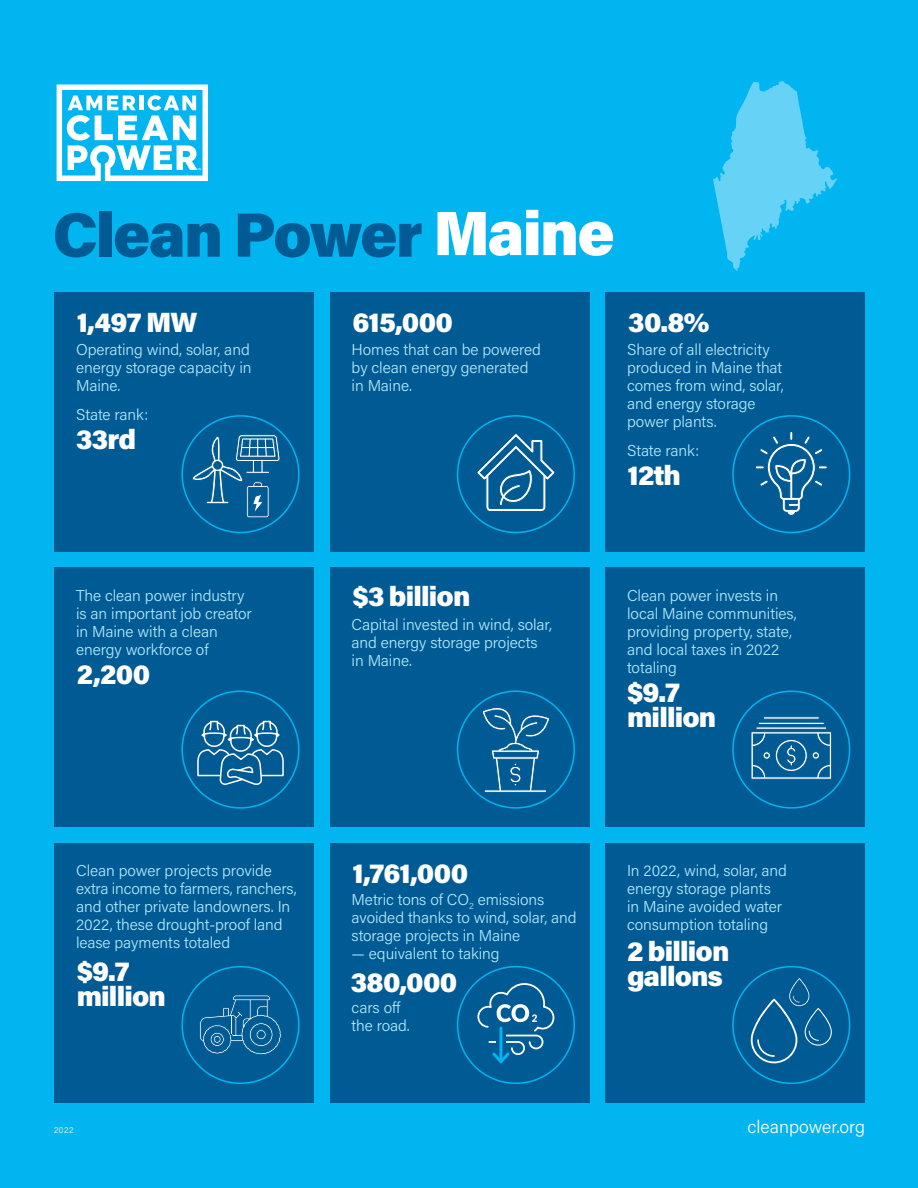
<style>
.page{position:relative;width:918px;height:1188px;background:#00b5f0}
.page>*{position:absolute;margin:0;border:0;box-sizing:border-box;transform-origin:0 0}
.t1{font:900 62.55px "Acumin Pro";letter-spacing:-.03em;color:#005b94}
.t2{font:900 27.9px/25.5px "Acumin Pro";letter-spacing:-.03em;color:#fff}
.t3{font:300 18px "Acumin Pro";color:#fff}
.t4{font:300 15.75px/18px "Acumin Pro";letter-spacing:-.005em;color:#b3e9fa}
.t5{font:300 8.25px "Acumin Pro";color:#fff}
.t6{font:700 2.4px "Myriad Pro";color:#fff}
.s1{color:#fff}
</style>
<div class="page">
<svg style="left:57px;top:84px;width:151px;height:97px"></svg>
<div style="left:55px;top:568px;width:259px;height:259px;background:#005b94"></div>
<div style="left:330px;top:568px;width:260px;height:259px;background:#005b94"></div>
<div style="left:605px;top:568px;width:260px;height:259px;background:#005b94"></div>
<div style="left:55px;top:292px;width:259px;height:260px;background:#005b94"></div>
<div style="left:330px;top:292px;width:260px;height:260px;background:#005b94"></div>
<div style="left:605px;top:292px;width:260px;height:260px;background:#005b94"></div>
<div style="left:55px;top:843px;width:259px;height:260px;background:#005b94"></div>
<div style="left:330px;top:843px;width:260px;height:260px;background:#005b94"></div>
<div style="left:605px;top:843px;width:260px;height:260px;background:#005b94"></div>
<div style="left:181px;top:415px;width:119px;height:118px;border:2px solid #00b5ef;border-radius:50%"></div>
<div style="left:457px;top:415px;width:118px;height:118px;border:2px solid #00b5ef;border-radius:50%"></div>
<div style="left:732px;top:415px;width:118px;height:118px;border:2px solid #00b5ef;border-radius:50%"></div>
<div style="left:181px;top:691px;width:119px;height:118px;border:2px solid #00b5ef;border-radius:50%"></div>
<div style="left:457px;top:691px;width:118px;height:118px;border:2px solid #00b5ef;border-radius:50%"></div>
<div style="left:732px;top:691px;width:118px;height:118px;border:2px solid #00b5ef;border-radius:50%"></div>
<div style="left:181px;top:966px;width:119px;height:118px;border:2px solid #00b5ef;border-radius:50%"></div>
<div style="left:457px;top:966px;width:118px;height:118px;border:2px solid #00b5ef;border-radius:50%"></div>
<div style="left:732px;top:966px;width:118px;height:118px;border:2px solid #00b5ef;border-radius:50%"></div>
<svg style="left:751px;top:978px;width:81px;height:85px"></svg>
<svg style="left:482px;top:707px;width:68px;height:86px"></svg>
<svg style="left:755px;top:432px;width:73px;height:84px"></svg>
<svg style="left:197px;top:720px;width:87px;height:65px"></svg>
<svg style="left:476px;top:433px;width:80px;height:85px"></svg>
<svg style="left:751px;top:716px;width:81px;height:64px"></svg>
<svg style="left:200px;top:995px;width:81px;height:60px"></svg>
<svg style="left:477px;top:982px;width:78px;height:82px"></svg>
<svg style="left:192px;top:432px;width:88px;height:86px"></svg>
<svg style="left:713px;top:81px;width:124px;height:190px"></svg>
<p class="t6" style="left:198px;top:168px;width:5px">TM</p>
<h1 class="t1" style="left:52px;top:190px;width:564px">Clean Power <span class="s1">Maine</span></h1>
<h2 class="t2" style="left:77px;top:308px;width:122px">1,497 MW</h2>
<h2 class="t2" style="left:352px;top:308px;width:102px">615,000</h2>
<h2 class="t2" style="left:628px;top:308px;width:83px">30.8%</h2>
<p class="t4" style="left:76px;top:339px;width:177px;text-align:justify">Operating wind, solar, and energy storage capacity in Maine.</p>
<p class="t4" style="left:76px;top:405px;width:74px">State rank:</p>
<h2 class="t2" style="left:76px;top:425px;width:62px">33rd</h2>
<p class="t4" style="left:76px;top:586px;width:177px">The clean power industry is an important job creator in Maine with a clean energy workforce of</p>
<h2 class="t2" style="left:77px;top:660px;width:75px">2,200</h2>
<p class="t4" style="left:76px;top:861px;width:222px">Clean power projects provide extra income to farmers, ranchers, and other private landowners. In<br>2022, these drought-proof land lease payments totaled</p>
<h2 class="t2" style="left:77px;top:957px;width:91px">$9.7 million</h2>
<p class="t4" style="left:352px;top:339px;width:191px">Homes that can be powered by clean energy generated in Maine.</p>
<p class="t4" style="left:627px;top:339px;width:158px">Share of all electricity produced in Maine that comes from wind, solar, and energy storage power plants.</p>
<p class="t4" style="left:627px;top:441px;width:74px">State rank:</p>
<h2 class="t2" style="left:352px;top:582px;width:120px">$3 billion</h2>
<p class="t4" style="left:352px;top:615px;width:202px">Capital invested in wind, solar, and energy storage projects in Maine.</p>
<h2 class="t2" style="left:627px;top:461px;width:55px">12th</h2>
<p class="t4" style="left:627px;top:586px;width:171px">Clean power invests in local Maine communities, providing property, state, and local taxes in 2022 totaling</p>
<h2 class="t2" style="left:627px;top:678px;width:91px">$9.7 million</h2>
<h2 class="t2" style="left:352px;top:859px;width:117px">1,761,000</h2>
<p class="t4" style="left:352px;top:890px;width:227px">Metric tons of CO<sub>2</sub> emissions avoided thanks to wind, solar, and storage projects in Maine</p>
<p class="t4" style="left:352px;top:944px;width:150px">— equivalent to taking</p>
<p class="t4" style="left:352px;top:998px;width:60px">cars off the road.</p>
<h2 class="t2" style="left:351px;top:968px;width:108px">380,000</h2>
<p class="t4" style="left:627px;top:861px;width:161px">In 2022, wind, solar, and energy storage plants in Maine avoided water consumption totaling</p>
<h2 class="t2" style="left:627px;top:937px;width:104px">2 billion gallons</h2>
<p class="t5" style="left:54px;top:1125px;width:21px">2022</p>
<p class="t3" style="left:748px;top:1115px;width:119px">cleanpower.org</p>
</div>
